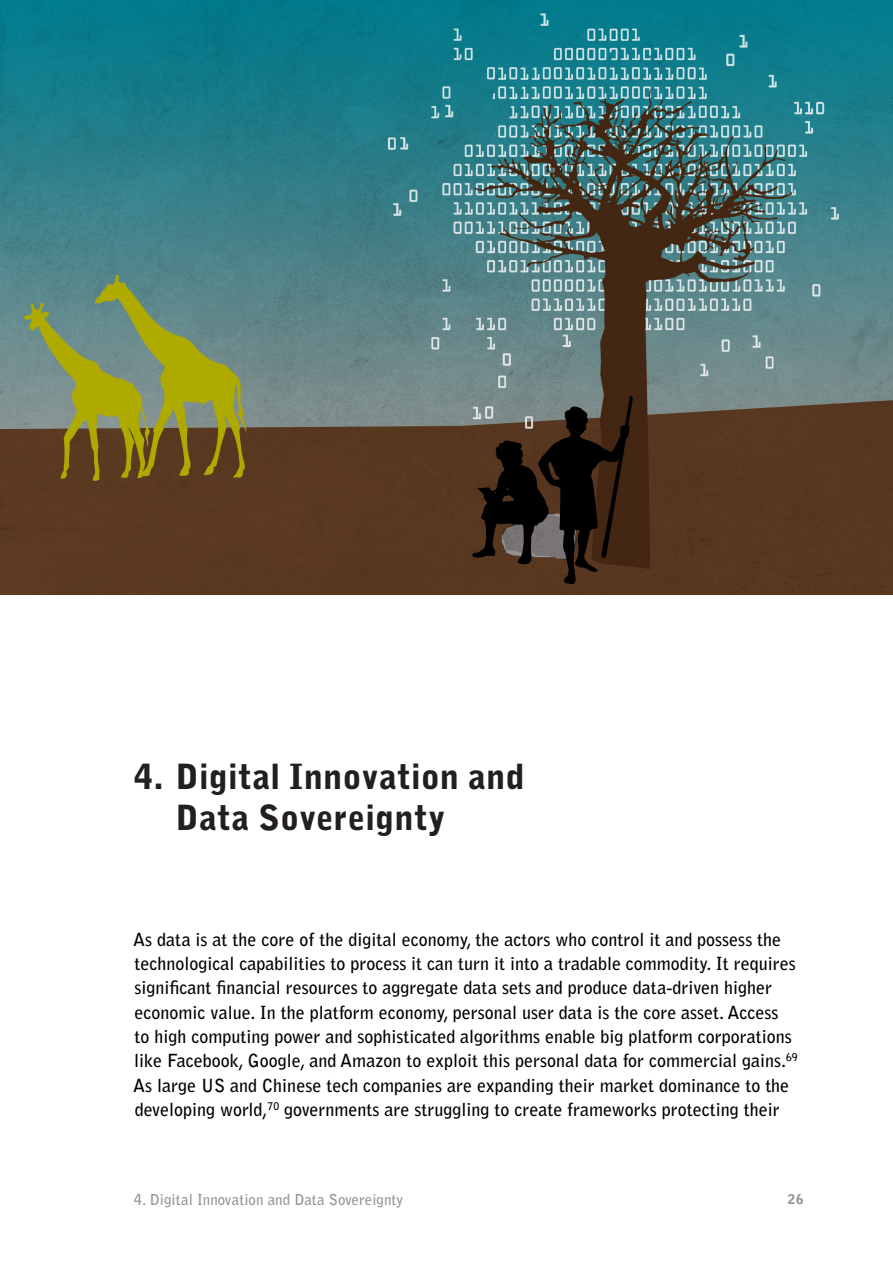
<style>
.page{position:relative;width:893px;height:1263px;background:#fff}
.page>*{position:absolute;margin:0;border:0;box-sizing:border-box;transform-origin:0 0}
.t1{font:900 34.5px/41.4px "Bell Gothic Std";letter-spacing:.01em;color:#231f20}
.t2{font:700 18px/24.3px "Bell Gothic Std";color:#000}
.t3{font:700 15px "Bell Gothic Std";color:#969696}
.t4{font:900 13.5px "Bell Gothic Std";color:#969696}
</style>
<div class="page">
<img style="left:0;top:0;width:893px;height:595px">
<h1 class="t1" style="left:176px;top:756px;width:351px;text-indent:-42px">4. Digital Innovation and<br>Data Sovereignty</h1>
<p class="t2" style="left:133px;top:927px;width:666px">As data is at the core of the digital economy, the actors who control it and possess the technological capabilities to process it can turn it into a tradable commodity. It requires significant financial resources to aggregate data sets and produce data-driven higher economic value. In the platform economy, personal user data is the core asset. Access<br>to high computing power and sophisticated algorithms enable big platform corporations like Facebook, Google, and Amazon to exploit this personal data for commercial gains.<sup>69<br></sup>As large US and Chinese tech companies are expanding their market dominance to the developing world,<sup>70</sup> governments are struggling to create frameworks protecting their</p>
<p class="t3" style="left:134px;top:1191px;width:271px">4. Digital Innovation and Data Sovereignty</p>
<p class="t4" style="left:788px;top:1191px;width:17px">26</p>
</div>
